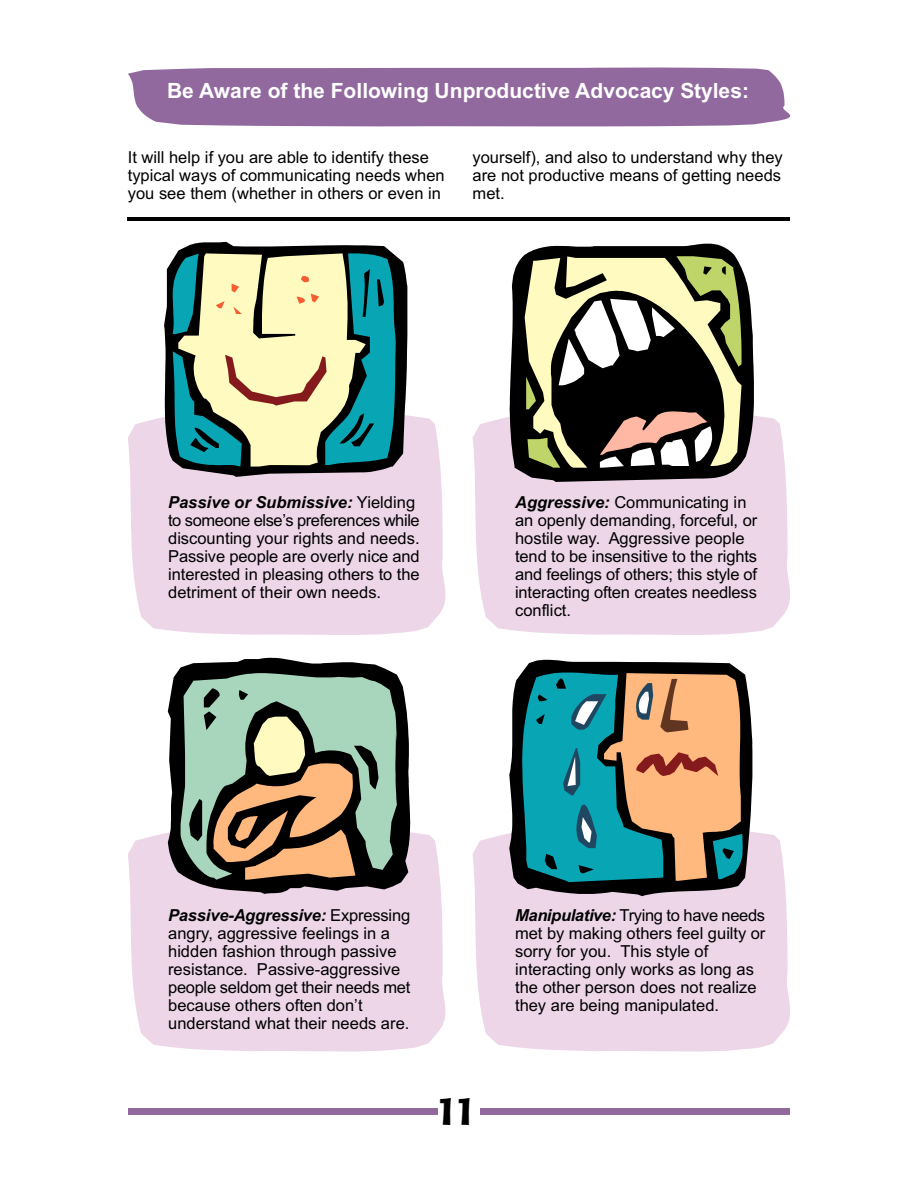
<style>
.page{position:relative;width:918px;height:1188px;background:#fff}
.page>*{position:absolute;margin:0;border:0;box-sizing:border-box;transform-origin:0 0}
.t1{font:36px "Adelaide";color:#000}
.t2{font:700 21px "Arial";color:#fff}
.t3{font:16.5px/18px "Arial";color:#000}
.s1{font-weight:700;font-style:italic}
</style>
<div class="page">
<div style="left:128px;top:415px;width:317px;height:220px;background:#edd6e8"></div>
<div style="left:473px;top:414px;width:317px;height:221px;background:#edd6e8"></div>
<svg style="left:510px;top:244px;width:244px;height:238px;background:#413e40"></svg>
<svg style="left:525px;top:256px;width:217px;height:212px;background:#66654b"></svg>
<svg style="left:600px;top:411px;width:112px;height:57px"></svg>
<svg style="left:526px;top:377px;width:10px;height:32px"></svg>
<svg style="left:559px;top:256px;width:183px;height:129px"></svg>
<svg style="left:164px;top:242px;width:243px;height:235px;background:#534f52"></svg>
<svg style="left:173px;top:253px;width:223px;height:214px;background:#91b599"></svg>
<div style="left:128px;top:832px;width:317px;height:220px;background:#edd6e8"></div>
<div style="left:473px;top:832px;width:317px;height:220px;background:#edd6e8"></div>
<svg style="left:509px;top:660px;width:243px;height:236px;background:#464346"></svg>
<svg style="left:522px;top:673px;width:221px;height:209px;background:#6d9181"></svg>
<svg style="left:168px;top:658px;width:242px;height:236px;fill:#000"></svg>
<svg style="left:181px;top:673px;width:216px;height:207px;background:#749382"></svg>
<svg style="left:189px;top:688px;width:190px;height:192px;background:#909074"></svg>
<div style="left:128px;top:68px;width:662px;height:58px;background:#91699e"></div>
<hr style="left:128px;top:218px;width:662px;height:3px;background:#000">
<div style="left:480px;top:1109px;width:309px;height:6px;background:#91699e"></div>
<div style="left:128px;top:1109px;width:309px;height:6px;background:#91699e"></div>
<p class="t2" style="left:167px;top:83px;width:584px">Be Aware of the Following Unproductive Advocacy Styles:</p>
<p class="t3" style="left:128px;top:150px;width:318px">It will help if you are able to identify these typical ways of communicating needs when you see them (whether in others or even in</p>
<p class="t3" style="left:473px;top:150px;width:312px;text-align:justify">yourself), and also to understand why they are not productive means of getting needs met.</p>
<p class="t3" style="left:168px;top:495px;width:253px"><span class="s1">Passive or Submissive:</span> Yielding to someone else’s preferences while discounting your rights and needs.<br>Passive people are overly nice and interested in pleasing others to the detriment of their own needs.</p>
<p class="t3" style="left:515px;top:495px;width:244px"><span class="s1">Aggressive:</span> Communicating in an openly demanding, forceful, or hostile way. Aggressive people tend to be insensitive to the rights and feelings of others; this style of interacting often creates needless conflict.</p>
<p class="t3" style="left:168px;top:907px;width:244px"><span class="s1">Passive-Aggressive:</span> Expressing angry, aggressive feelings in a hidden fashion through passive resistance. Passive-aggressive people seldom get their needs met because others often don’t understand what their needs are.</p>
<p class="t3" style="left:515px;top:907px;width:252px"><span class="s1">Manipulative:</span> Trying to have needs met by making others feel guilty or sorry for you. This style of interacting only works as long as the other person does not realize they are being manipulated.</p>
<h1 class="t1" style="left:439px;top:1091px;width:35px">11</h1>
</div>
